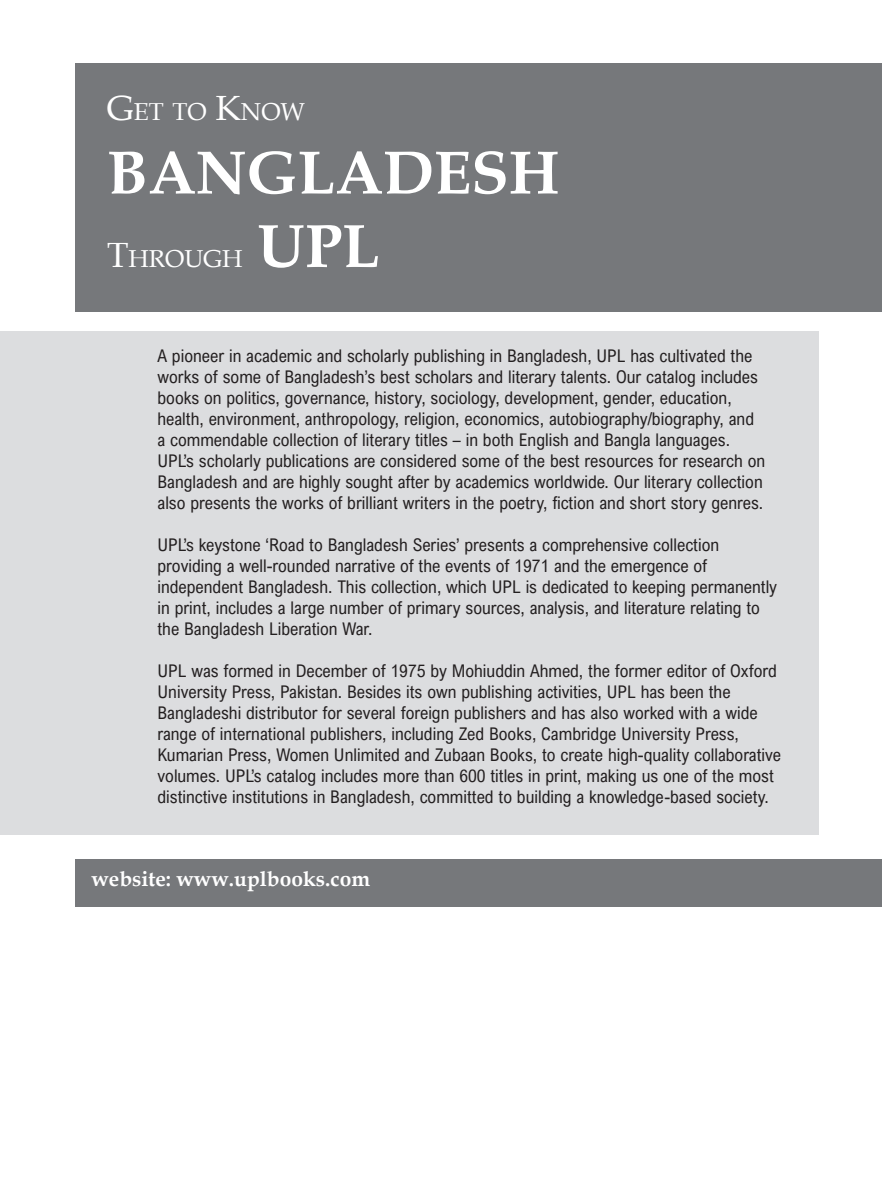
<style>
.page{position:relative;width:882px;height:1197px;background:#fff}
.page>*{position:absolute;margin:0;border:0;box-sizing:border-box;transform-origin:0 0}
.t1{font:700 61.25px "Book Antiqua";color:#fff}
.t2{font:24.5px "Book Antiqua";color:#fff}
.t3{font:700 21px "Book Antiqua";color:#fff}
.Paragraph_Style_1{font:17.5px/21px "Arial Nova Cond";color:#231f20}
.s1{font-size:35px}
</style>
<div class="page">
<div style="left:0;top:331px;width:819px;height:504px;background:#dcdddf"></div>
<div style="left:76px;top:63px;width:806px;height:248px;background:#76787b"></div>
<div style="left:76px;top:859px;width:806px;height:48px;background:#76787b"></div>
<p class="t2" style="left:107px;top:95px;width:199px"><span class="s1">G</span>ET TO <span class="s1">K</span>NOW</p>
<p class="t1" style="left:107px;top:131px;width:454px">BANGLADESH</p>
<p class="t2" style="left:107px;top:242px;width:137px"><span class="s1">T</span>HROUGH</p>
<p class="t1" style="left:257px;top:204px;width:124px">UPL</p>
<p class="Paragraph_Style_1" style="left:158px;top:345px;width:609px">A pioneer in academic and scholarly publishing in Bangladesh, UPL has cultivated the works of some of Bangladesh’s best scholars and literary talents. Our catalog includes books on politics, governance, history, sociology, development, gender, education, health, environment, anthropology, religion, economics, autobiography/biography, and a commendable collection of literary titles – in both English and Bangla languages.<br>UPL’s scholarly publications are considered some of the best resources for research on Bangladesh and are highly sought after by academics worldwide. Our literary collection also presents the works of brilliant writers in the poetry, fiction and short story genres.</p>
<p class="Paragraph_Style_1" style="left:158px;top:534px;width:621px">UPL’s keystone ‘Road to Bangladesh Series’ presents a comprehensive collection providing a well-rounded narrative of the events of 1971 and the emergence of independent Bangladesh. This collection, which UPL is dedicated to keeping permanently in print, includes a large number of primary sources, analysis, and literature relating to the Bangladesh Liberation War.</p>
<p class="Paragraph_Style_1" style="left:158px;top:660px;width:625px">UPL was formed in December of 1975 by Mohiuddin Ahmed, the former editor of Oxford University Press, Pakistan. Besides its own publishing activities, UPL has been the Bangladeshi distributor for several foreign publishers and has also worked with a wide range of international publishers, including Zed Books, Cambridge University Press, Kumarian Press, Women Unlimited and Zubaan Books, to create high-quality collaborative volumes. UPL’s catalog includes more than 600 titles in print, making us one of the most distinctive institutions in Bangladesh, committed to building a knowledge-based society.</p>
<p class="t3" style="left:91px;top:864px;width:280px">website: www.uplbooks.com</p>
</div>
